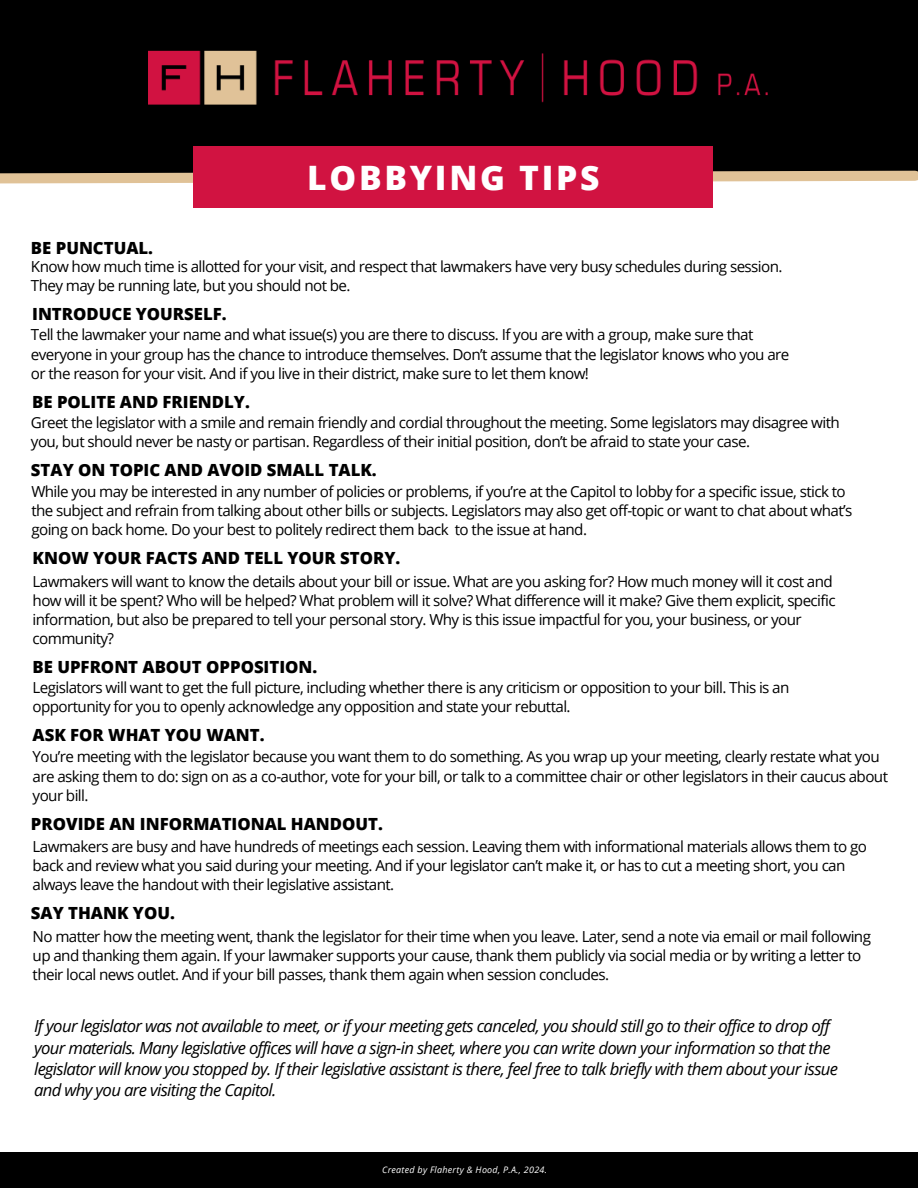
<style>
.page{position:relative;width:918px;height:1188px;background:#fff}
.page>*{position:absolute;margin:0;border:0;box-sizing:border-box;transform-origin:0 0}
.t1{font:800 33.6px "Open Sans";letter-spacing:.08em;color:#fff}
.t2{font:800 16.8px "Open Sans";color:#000}
.t3{font:italic 16.65px/21.3px "Open Sans";letter-spacing:-.04em;color:#000}
.t4{font:15.15px/19.2px "Open Sans";letter-spacing:-.04em;color:#000}
.t5{font:italic 9px "Open Sans";letter-spacing:.03em;color:#fff}
</style>
<div class="page">
<div style="left:0;top:1152px;width:918px;height:36px;background:#000"></div>
<div style="left:0;top:0;width:918px;height:177px;background:#000"></div>
<svg style="left:0;top:166px;width:918px;height:23px"></svg>
<div style="left:194px;top:146px;width:519px;height:62px;background:#d11341"></div>
<img style="left:148px;top:50px;width:620px;height:55px">
<h1 class="t1" style="left:307px;top:154px;width:294px">LOBBYING TIPS</h1>
<h2 class="t2" style="left:31px;top:236px;width:124px">BE PUNCTUAL.</h2>
<p class="t4" style="left:31px;top:257px;width:753px">Know how much time is allotted for your visit, and respect that lawmakers have very busy schedules during session.<br>They may be running late, but you should not be.</p>
<h2 class="t2" style="left:32px;top:302px;width:196px">INTRODUCE YOURSELF.</h2>
<p class="t4" style="left:31px;top:325px;width:760px">Tell the lawmaker your name and what issue(s) you are there to discuss. If you are with a group, make sure that everyone in your group has the chance to introduce themselves. Don’t assume that the legislator knows who you are or the reason for your visit. And if you live in their district, make sure to let them know!</p>
<h2 class="t2" style="left:32px;top:390px;width:219px">BE POLITE AND FRIENDLY.</h2>
<p class="t4" style="left:31px;top:412px;width:810px">Greet the legislator with a smile and remain friendly and cordial throughout the meeting. Some legislators may disagree with you, but should never be nasty or partisan. Regardless of their initial position, don’t be afraid to state your case.</p>
<h2 class="t2" style="left:31px;top:458px;width:347px">STAY ON TOPIC AND AVOID SMALL TALK.</h2>
<p class="t4" style="left:31px;top:481px;width:823px">While you may be interested in any number of policies or problems, if you’re at the Capitol to lobby for a specific issue, stick to the subject and refrain from talking about other bills or subjects. Legislators may also get off-topic or want to chat about what’s going on back home. Do your best to politely redirect them back to the issue at hand.</p>
<h2 class="t2" style="left:33px;top:546px;width:369px">KNOW YOUR FACTS AND TELL YOUR STORY.</h2>
<p class="t4" style="left:33px;top:571px;width:805px">Lawmakers will want to know the details about your bill or issue. What are you asking for? How much money will it cost and how will it be spent? Who will be helped? What problem will it solve? What difference will it make? Give them explicit, specific information, but also be prepared to tell your personal story. Why is this issue impactful for you, your business, or your community?</p>
<h2 class="t2" style="left:33px;top:655px;width:286px">BE UPFRONT ABOUT OPPOSITION.</h2>
<p class="t4" style="left:33px;top:678px;width:758px">Legislators will want to get the full picture, including whether there is any criticism or opposition to your bill. This is an opportunity for you to openly acknowledge any opposition and state your rebuttal.</p>
<h2 class="t2" style="left:33px;top:723px;width:233px">ASK FOR WHAT YOU WANT.</h2>
<p class="t4" style="left:33px;top:747px;width:857px">You’re meeting with the legislator because you want them to do something. As you wrap up your meeting, clearly restate what you are asking them to do: sign on as a co-author, vote for your bill, or talk to a committee chair or other legislators in their caucus about your bill.</p>
<h2 class="t2" style="left:31px;top:812px;width:353px">PROVIDE AN INFORMATIONAL HANDOUT.</h2>
<p class="t4" style="left:33px;top:837px;width:836px">Lawmakers are busy and have hundreds of meetings each session. Leaving them with informational materials allows them to go back and review what you said during your meeting. And if your legislator can’t make it, or has to cut a meeting short, you can always leave the handout with their legislative assistant.</p>
<h2 class="t2" style="left:31px;top:901px;width:145px">SAY THANK YOU.</h2>
<p class="t4" style="left:33px;top:926px;width:840px">No matter how the meeting went, thank the legislator for their time when you leave. Later, send a note via email or mail following up and thanking them again. If your lawmaker supports your cause, thank them publicly via social media or by writing a letter to their local news outlet. And if your bill passes, thank them again when session concludes.</p>
<p class="t3" style="left:34px;top:1015px;width:806px">If your legislator was not available to meet, or if your meeting gets canceled, you should still go to their of ice to drop of your materials. Many legislative of ices will have a sign-in sheet, where you can write down your information so that the legislator will know you stopped by. If their legislative assistant is there, feel free to talk briefly with them about your issue and why you are visiting the Capitol.</p>
<p class="t5" style="left:382px;top:1163px;width:166px">Created by Flaherty &amp; Hood, P.A., 2024.</p>
</div>
